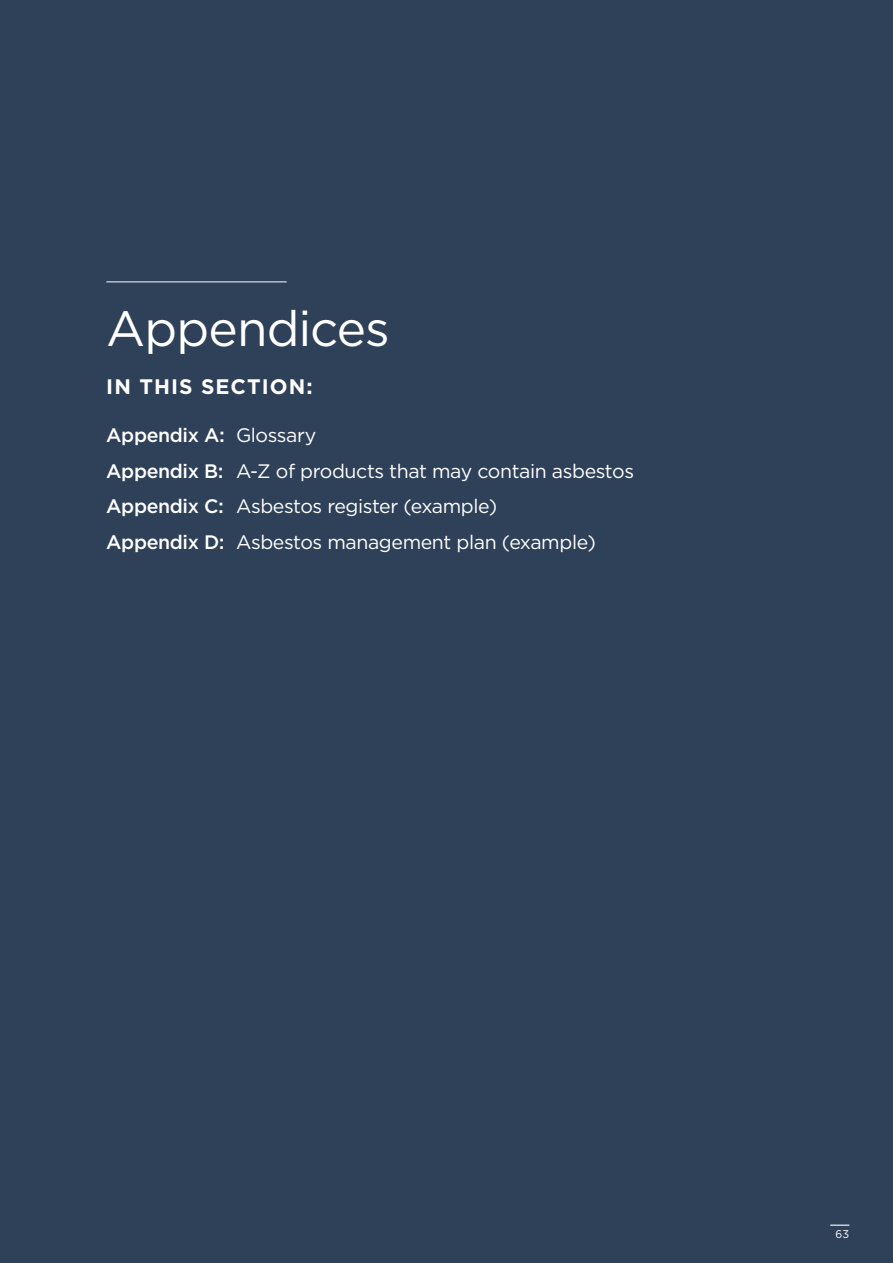
<style>
.page{position:relative;width:893px;height:1263px;background:#2f4059}
.page>*{position:absolute;margin:0;border:0;box-sizing:border-box;transform-origin:0 0}
.t1{font:49.5px "Gotham";letter-spacing:-.02em;color:#fff}
.t2{font:700 21px "Gotham";letter-spacing:.05em;color:#fff}
.t3{font:19.5px/35.5px "Gotham";letter-spacing:-.02em;color:#fff}
.t4{font:11.25px "Gotham";color:#fff}
.s1{font-weight:500}
</style>
<div class="page">
<hr style="left:106px;top:281px;width:181px;height:1px;background:#fff">
<svg style="left:830px;top:1224px;width:19px;height:2px"></svg>
<h1 class="t1" style="left:106px;top:297px;width:285px">Appendices</h1>
<p class="t2" style="left:106px;top:373px;width:208px">IN THIS SECTION:</p>
<p class="t3" style="left:106px;top:417px;width:529px"><span class="s1">Appendix A:</span> Glossary<br><span class="s1">Appendix B:</span> A-Z of products that may contain asbestos <span class="s1">Appendix C:</span> Asbestos register (example)<br><span class="s1">Appendix D:</span> Asbestos management plan (example)</p>
<p class="t4" style="left:836px;top:1227px;width:15px">63</p>
</div>
